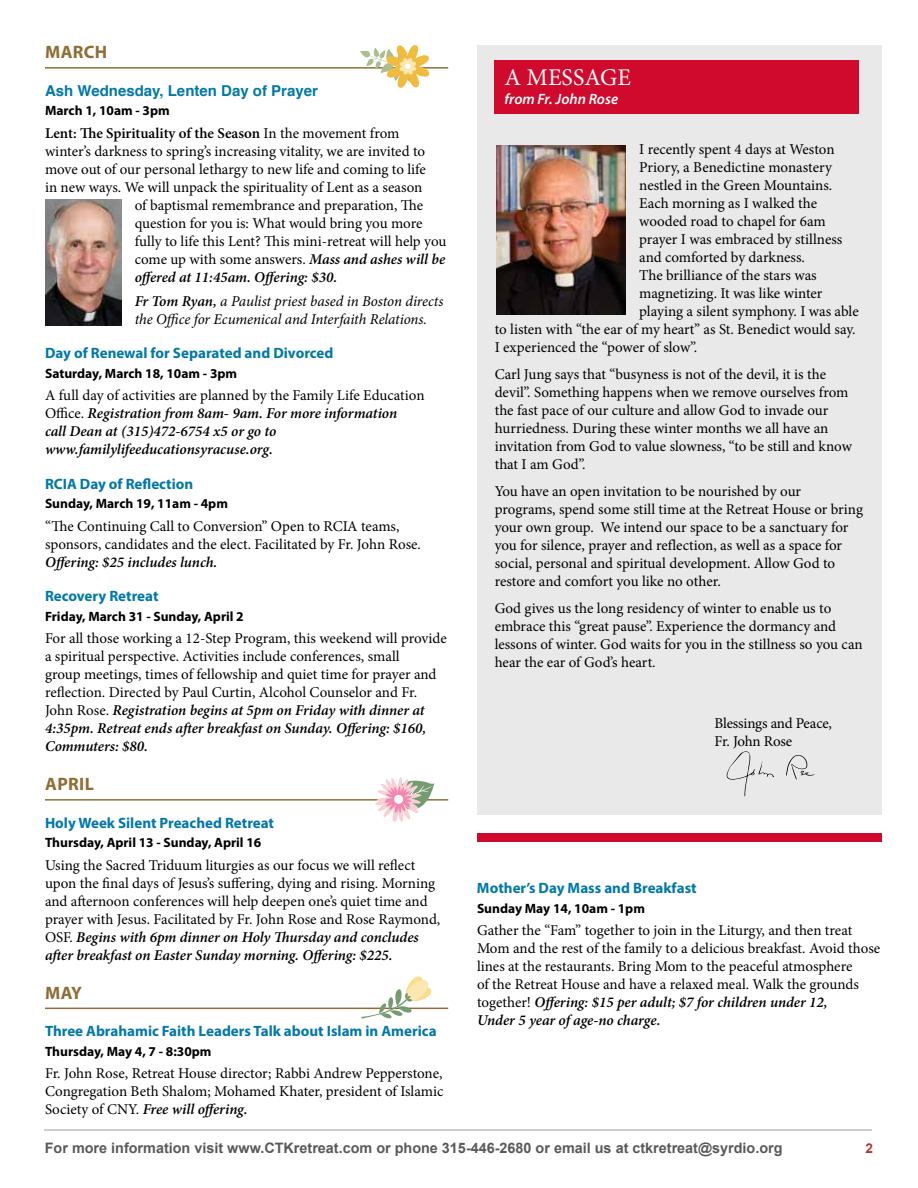
<style>
.page{position:relative;width:918px;height:1188px;background:#fff}
.page>*{position:absolute;margin:0;border:0;box-sizing:border-box;transform-origin:0 0}
.t1{font:24px "Minion Pro";color:#fff}
.t2{font:700 18px "Myriad Pro";letter-spacing:.02em;color:#906d34}
.t3{font:15px/18px "Minion Pro";letter-spacing:-.005em;color:#000}
.t4{font:italic 600 15px/18px "Minion Pro";letter-spacing:-.005em;color:#000}
.t5{font:700 15px "Myriad Pro";color:#0078a9}
.t6{font:italic 15px/18px "Minion Pro";letter-spacing:-.01em;color:#000}
.t7{font:600 15px "Minion Pro";color:#000}
.t8{font:700 15px "Helvetica";color:#0078a9}
.t9{font:italic 600 15px "Myriad Pro";color:#fff}
.t10{font:700 14.4px "Arial";color:#58595b}
.t11{font:700 13.5px "Myriad Pro";color:#000}
.t12{font:700 13.5px "Arial";color:#bd2f37}
.s1{font-weight:400}
.s2{font-weight:600;font-style:italic}
.s3{font-weight:600}
.s4{font-weight:400;font-style:normal}
</style>
<div class="page">
<hr style="left:44px;top:1129px;width:828px;height:2px;background:#bcbec0">
<div style="left:477px;top:45px;width:405px;height:769px;background:#e9e9ea"></div>
<hr style="left:45px;top:67px;width:403px;height:2px;background:#906d34">
<hr style="left:45px;top:799px;width:403px;height:2px;background:#906d34">
<hr style="left:45px;top:1008px;width:403px;height:1px;background:#906d34">
<div style="left:477px;top:834px;width:405px;height:8px;background:#cf0a2c"></div>
<svg style="left:786px;top:755px;width:29px;height:25px"></svg>
<svg style="left:726px;top:751px;width:48px;height:45px"></svg>
<div style="left:494px;top:61px;width:365px;height:53px;background:#cf0a2c"></div>
<img style="left:497px;top:146px;width:129px;height:169px">
<img style="left:46px;top:199px;width:75px;height:126px">
<svg style="left:361px;top:976px;width:71px;height:43px"></svg>
<svg style="left:374px;top:777px;width:61px;height:45px"></svg>
<svg style="left:360px;top:45px;width:70px;height:43px"></svg>
<p class="t2" style="left:45px;top:40px;width:64px">MARCH</p>
<p class="t8" style="left:45px;top:78px;width:274px">Ash Wednesday, Lenten Day of Prayer</p>
<p class="t11" style="left:45px;top:102px;width:126px">March 1, 10am - 3pm</p>
<p class="t7" style="left:45px;top:122px;width:356px">Lent: The Spirituality of the Season <span class="s1">In the movement from</span></p>
<p class="t3" style="left:45px;top:142px;width:382px">winter’s darkness to spring’s increasing vitality, we are invited to</p>
<p class="t3" style="left:45px;top:160px;width:382px">move out of our personal lethargy to new life and coming to life</p>
<p class="t3" style="left:45px;top:178px;width:379px">in new ways. We will unpack the spirituality of Lent as a season</p>
<p class="t3" style="left:135px;top:196px;width:290px">of baptismal remembrance and preparation, The</p>
<p class="t3" style="left:135px;top:214px;width:289px">question for you is: What would bring you more</p>
<p class="t3" style="left:135px;top:232px;width:313px">fully to life this Lent? This mini-retreat will help you</p>
<p class="t3" style="left:135px;top:250px;width:312px">come up with some answers. <span class="s2">Mass and ashes will be</span></p>
<p class="t4" style="left:135px;top:268px;width:204px">offered at 11:45am. Offering: $30.</p>
<p class="t6" style="left:135px;top:292px;width:310px"><span class="s3">Fr Tom Ryan,</span> a Paulist priest based in Boston directs the Office for Ecumenical and Interfaith Relations.</p>
<p class="t5" style="left:45px;top:343px;width:290px">Day of Renewal for Separated and Divorced</p>
<p class="t11" style="left:45px;top:364px;width:194px">Saturday, March 18, 10am - 3pm</p>
<p class="t4" style="left:45px;top:386px;width:381px"><span class="s4">A full day of activities are planned by the Family Life Education Office.</span> Registration from 8am- 9am. For more information<br>call Dean at (315)472-6754 x5 or go to www.familylifeeducationsyracuse.org.</p>
<p class="t5" style="left:45px;top:474px;width:150px">RCIA Day of Reflection</p>
<p class="t11" style="left:45px;top:495px;width:184px">Sunday, March 19, 11am - 4pm</p>
<p class="t3" style="left:45px;top:517px;width:378px">“The Continuing Call to Conversion” Open to RCIA teams, sponsors, candidates and the elect. Facilitated by Fr. John Rose.</p>
<p class="t4" style="left:45px;top:553px;width:174px">Offering: $25 includes lunch.</p>
<p class="t5" style="left:45px;top:586px;width:115px">Recovery Retreat</p>
<p class="t11" style="left:45px;top:607px;width:200px">Friday, March 31 - Sunday, April 2</p>
<p class="t3" style="left:45px;top:629px;width:403px">For all those working a 12-Step Program, this weekend will provide a spiritual perspective. Activities include conferences, small<br>group meetings, times of fellowship and quiet time for prayer and reflection. Directed by Paul Curtin, Alcohol Counselor and Fr.<br>John Rose. <span class="s2">Registration begins at 5pm on Friday with dinner at 4:35pm. Retreat ends after breakfast on Sunday. Offering: $160, Commuters: $80.</span></p>
<p class="t2" style="left:45px;top:772px;width:50px">APRIL</p>
<p class="t5" style="left:45px;top:813px;width:231px">Holy Week Silent Preached Retreat</p>
<p class="t11" style="left:45px;top:834px;width:218px">Thursday, April 13 - Sunday, April 16</p>
<p class="t3" style="left:45px;top:856px;width:397px">Using the Sacred Triduum liturgies as our focus we will reflect upon the final days of Jesus’s suffering, dying and rising. Morning and afternoon conferences will help deepen one’s quiet time and prayer with Jesus. Facilitated by Fr. John Rose and Rose Raymond, OSF. <span class="s2">Begins with 6pm dinner on Holy Thursday and concludes after breakfast on Easter Sunday morning. Offering: $225.</span></p>
<p class="t2" style="left:45px;top:981px;width:38px">MAY</p>
<p class="t5" style="left:45px;top:1021px;width:393px">Three Abrahamic Faith Leaders Talk about Islam in America</p>
<p class="t11" style="left:45px;top:1042px;width:168px">Thursday, May 4, 7 - 8:30pm</p>
<p class="t3" style="left:45px;top:1064px;width:400px;text-align:justify">Fr. John Rose, Retreat House director; Rabbi Andrew Pepperstone, Congregation Beth Shalom; Mohamed Khater, president of Islamic Society of CNY. <span class="s2">Free will offering.</span></p>
<h1 class="t1" style="left:505px;top:61px;width:128px">A MESSAGE</h1>
<p class="t9" style="left:505px;top:90px;width:115px">from Fr. John Rose</p>
<p class="t3" style="left:639px;top:140px;width:197px">I recently spent 4 days at Weston</p>
<p class="t3" style="left:639px;top:158px;width:194px">Priory, a Benedictine monastery</p>
<p class="t3" style="left:639px;top:176px;width:195px">nestled in the Green Mountains.</p>
<p class="t3" style="left:639px;top:194px;width:179px">Each morning as I walked the</p>
<p class="t3" style="left:639px;top:212px;width:188px">wooded road to chapel for 6am</p>
<p class="t3" style="left:639px;top:230px;width:205px">prayer I was embraced by stillness</p>
<p class="t3" style="left:639px;top:248px;width:167px">and comforted by darkness.</p>
<p class="t3" style="left:639px;top:266px;width:179px">The brilliance of the stars was</p>
<p class="t3" style="left:639px;top:284px;width:185px">magnetizing. It was like winter</p>
<p class="t3" style="left:639px;top:302px;width:221px">playing a silent symphony. I was able</p>
<p class="t3" style="left:495px;top:320px;width:362px">to listen with “the ear of my heart” as St. Benedict would say.</p>
<p class="t3" style="left:495px;top:338px;width:204px">I experienced the “power of slow”.</p>
<p class="t3" style="left:495px;top:365px;width:359px">Carl Jung says that “busyness is not of the devil, it is the devil”. Something happens when we remove ourselves from the fast pace of our culture and allow God to invade our hurriedness. During these winter months we all have an invitation from God to value slowness, “to be still and know that I am God”.</p>
<p class="t3" style="left:495px;top:482px;width:370px">You have an open invitation to be nourished by our programs, spend some still time at the Retreat House or bring your own group. We intend our space to be a sanctuary for you for silence, prayer and reflection, as well as a space for social, personal and spiritual development. Allow God to restore and comfort you like no other.</p>
<p class="t3" style="left:495px;top:599px;width:370px">God gives us the long residency of winter to enable us to embrace this “great pause”. Experience the dormancy and lessons of winter. God waits for you in the stillness so you can hear the ear of God’s heart.</p>
<p class="t3" style="left:715px;top:714px;width:119px">Blessings and Peace,<br>Fr. John Rose</p>
<p class="t5" style="left:477px;top:878px;width:221px">Mother’s Day Mass and Breakfast</p>
<p class="t11" style="left:477px;top:899px;width:170px">Sunday May 14, 10am - 1pm</p>
<p class="t3" style="left:477px;top:922px;width:405px">Gather the “Fam” together to join in the Liturgy, and then treat Mom and the rest of the family to a delicious breakfast. Avoid those lines at the restaurants. Bring Mom to the peaceful atmosphere<br>of the Retreat House and have a relaxed meal. Walk the grounds together! <span class="s2">Offering: $15 per adult; $7 for children under 12,<br>Under 5 year of age-no charge.</span></p>
<p class="t10" style="left:45px;top:1139px;width:739px">For more information visit www.CTKretreat.com or phone 315-446-2680 or email us at ctkretreat@syrdio.org</p>
<p class="t12" style="left:865px;top:1139px;width:9px">2</p>
</div>
